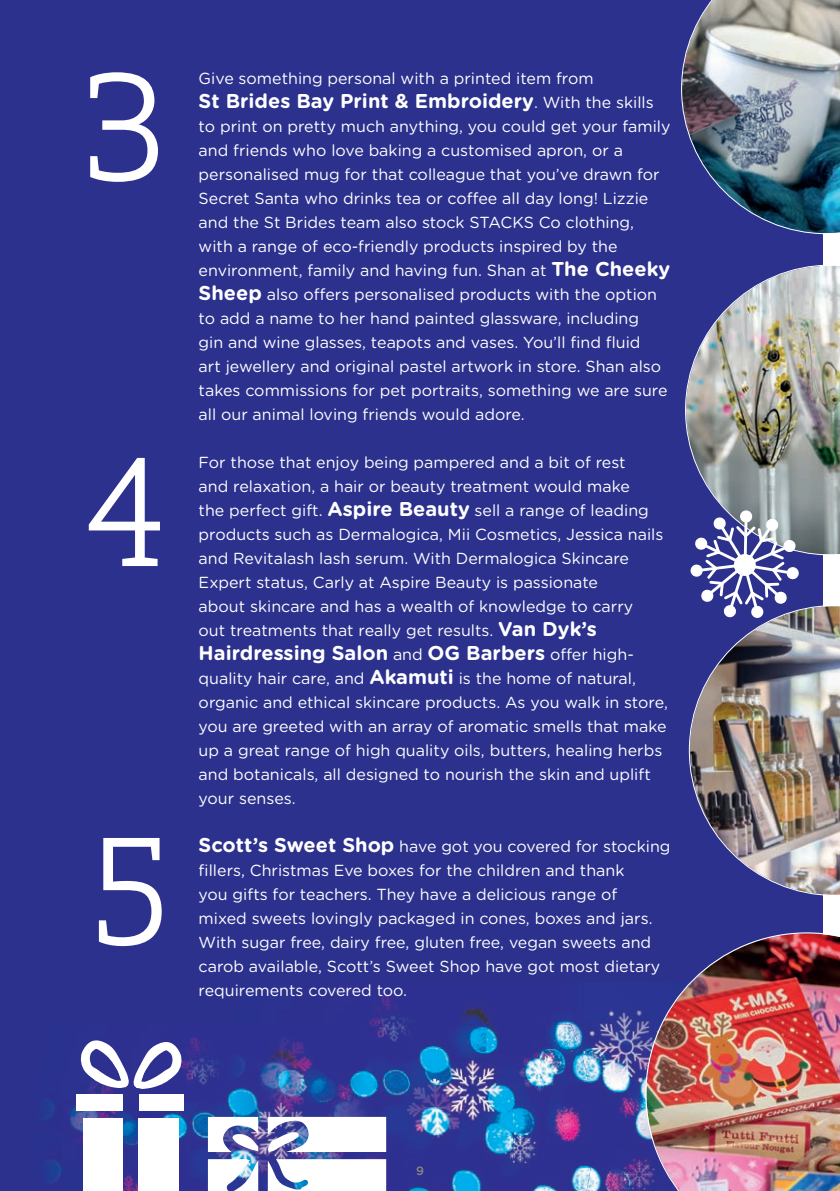
<style>
.page{position:relative;width:840px;height:1191px;background:#fff}
.page>*{position:absolute;margin:0;border:0;box-sizing:border-box;transform-origin:0 0}
.t1{font:142.2px "Apex Serif";color:#fff}
.t2{font:700 20px "Gotham Rounded";color:#fff}
.t3{font:16px/24px "Gotham Rounded";color:#fff}
.t4{font:500 12px "Gotham Rounded";color:#8e857b}
.s1{font-weight:400;font-size:16px}
.s2{font-weight:700;font-size:20px}
</style>
<div class="page">
<div style="left:0;top:0;width:822px;height:1191px;background:#2b318d"></div>
<img style="left:681px;top:0;width:158px;height:234px">
<img style="left:688px;top:605px;width:151px;height:291px">
<img style="left:46px;top:1037px;width:177px;height:154px">
<img style="left:369px;top:995px;width:276px;height:196px">
<img style="left:223px;top:1024px;width:369px;height:167px">
<img style="left:685px;top:265px;width:154px;height:290px">
<img style="left:645px;top:932px;width:194px;height:259px">
<svg style="left:268px;top:1159px;width:118px;height:32px;background:#e9edf5"></svg>
<svg style="left:268px;top:1116px;width:118px;height:36px;background:#dbddec"></svg>
<svg style="left:208px;top:1159px;width:50px;height:32px;background:#dae2f0"></svg>
<svg style="left:208px;top:1116px;width:50px;height:36px;background:#c0c4de"></svg>
<div style="left:76px;top:1095px;width:46px;height:16px;background:#fff"></div>
<div style="left:139px;top:1095px;width:44px;height:16px;background:#fff"></div>
<div style="left:139px;top:1118px;width:40px;height:73px;background:#fff"></div>
<div style="left:83px;top:1118px;width:39px;height:73px;background:#fff"></div>
<svg style="left:80px;top:1038px;width:103px;height:50px"></svg>
<svg style="left:689px;top:510px;width:109px;height:108px"></svg>
<h1 class="t1" style="left:81px;top:38px;width:87px">3</h1>
<h1 class="t1" style="left:81px;top:424px;width:87px">4</h1>
<h1 class="t1" style="left:88px;top:802px;width:87px">5</h1>
<p class="t3" style="left:198px;top:65px;width:396px">Give something personal with a printed item from</p>
<p class="t2" style="left:198px;top:86px;width:456px">St Brides Bay Print &amp; Embroidery<span class="s1">. With the skills</span></p>
<p class="t3" style="left:198px;top:113px;width:473px">to print on pretty much anything, you could get your family and friends who love baking a customised apron, or a personalised mug for that colleague that you’ve drawn for Secret Santa who drinks tea or coffee all day long! Lizzie and the St Brides team also stock STACKS Co clothing, with a range of eco-friendly products inspired by the environment, family and having fun. Shan at <span class="s2">The Cheeky Sheep</span> also offers personalised products with the option to add a name to her hand painted glassware, including<br>gin and wine glasses, teapots and vases. You’ll find fluid<br>art jewellery and original pastel artwork in store. Shan also takes commissions for pet portraits, something we are sure all our animal loving friends would adore.</p>
<p class="t3" style="left:198px;top:449px;width:466px">For those that enjoy being pampered and a bit of rest<br>and relaxation, a hair or beauty treatment would make<br>the perfect gift. <span class="s2">Aspire Beauty</span> sell a range of leading products such as Dermalogica, Mii Cosmetics, Jessica nails and Revitalash lash serum. With Dermalogica Skincare Expert status, Carly at Aspire Beauty is passionate<br>about skincare and has a wealth of knowledge to carry out treatments that really get results. <span class="s2">Van Dyk’s</span></p>
<p class="t2" style="left:198px;top:638px;width:436px">Hairdressing Salon <span class="s1">and</span> OG Barbers <span class="s1">offer high-</span></p>
<p class="t3" style="left:198px;top:665px;width:470px">quality hair care, and <span class="s2">Akamuti</span> is the home of natural, organic and ethical skincare products. As you walk in store, you are greeted with an array of aromatic smells that make up a great range of high quality oils, butters, healing herbs and botanicals, all designed to nourish the skin and uplift your senses.</p>
<p class="t3" style="left:198px;top:833px;width:473px"><span class="s2">Scott’s Sweet Shop</span> have got you covered for stocking fillers, Christmas Eve boxes for the children and thank<br>you gifts for teachers. They have a delicious range of<br>mixed sweets lovingly packaged in cones, boxes and jars.<br>With sugar free, dairy free, gluten free, vegan sweets and carob available, Scott’s Sweet Shop have got most dietary requirements covered too.</p>
<p class="t4" style="left:416px;top:1161px;width:9px">9</p>
</div>
